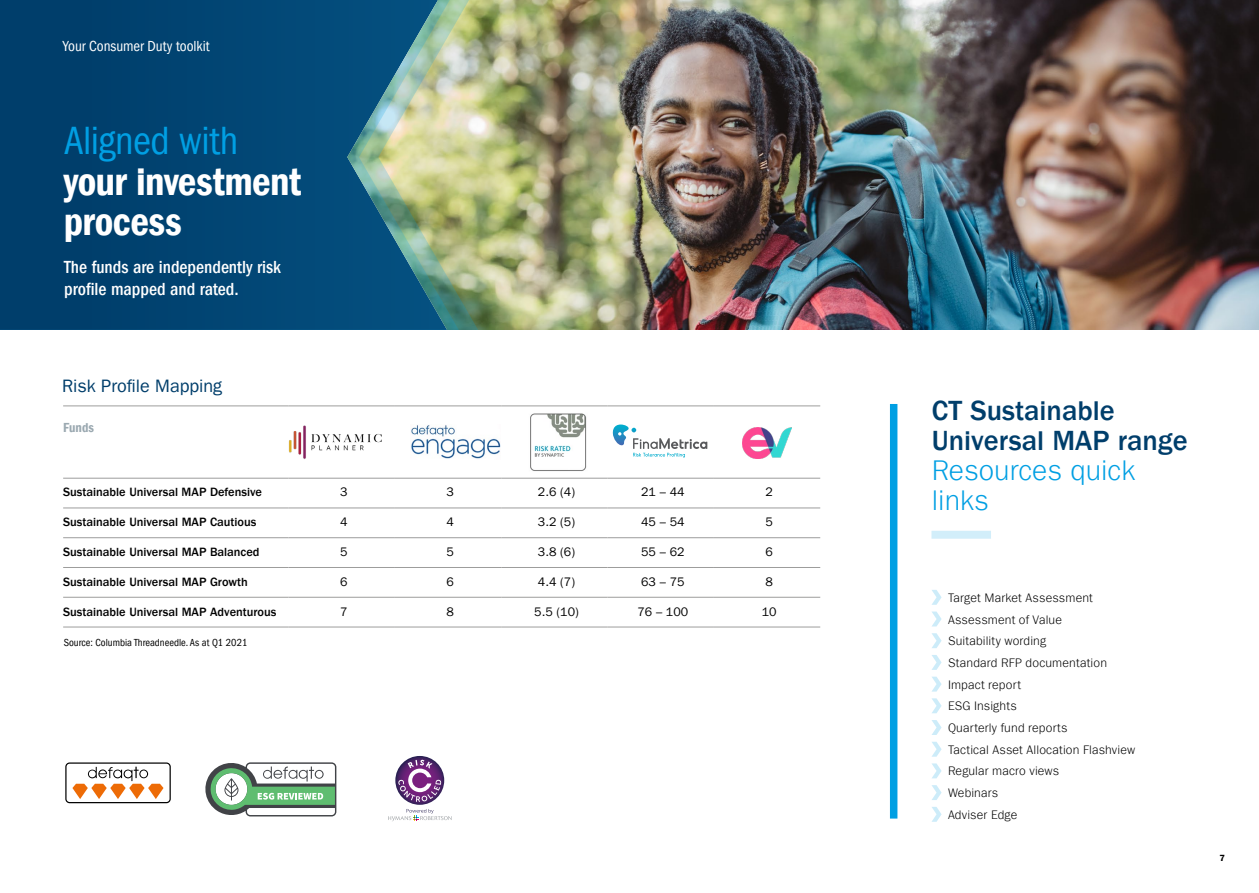
<style>
.page{position:relative;width:1259px;height:893px;background:#fff}
.page>*{position:absolute;margin:0;border:0;box-sizing:border-box;transform-origin:0 0}
.t1{font:40.5px/40.5px "ITC Frank Gofor Ameriprise Dm Cn";letter-spacing:-.015em;color:#fff}
.t2{font:condensed 40.5px "ITC Frank Gofor Ameriprise";letter-spacing:-.015em;color:#009fe3}
.t3{font:500 28.5px/30px "ITC Frank Gofor Ameriprise";color:#003e6b}
.t4{font:300 28.5px/30px "ITC Frank Gofor Ameriprise";color:#009fe3}
.t5{font:500 condensed 18px/22.5px "ITC Frank Gofor Ameriprise";color:#fff}
.t6{font:18px "ITC Frank Gofor Ameriprise";color:#003e6b}
.t7{font:condensed 15px "ITC Frank Gofor Ameriprise";letter-spacing:-.005em;color:#fff}
.t8{font:13.5px "ITC Frank Gofor Ameriprise Dm Cn";color:#9ba9b1}
.t9{font:300 12.3px/21.8px "ITC Frank Gofor Ameriprise";letter-spacing:.01em;color:#000}
.t10{font:500 12.3px "ITC Frank Gofor Ameriprise";color:#000}
.t11{font:12.3px "ITC Frank Gofor Ameriprise";color:#000}
.t12{font:condensed 10.5px "ITC Frank Gofor Ameriprise";color:#000}
.t13{font:9px "ITC Frank Gofor Ameriprise Dm";color:#000}
</style>
<div class="page">
<svg style="left:0;top:0;width:347px;height:330px;background:#014371"></svg>
<img style="left:484px;top:0;width:775px;height:330px">
<img style="left:347px;top:0;width:137px;height:330px">
<div style="left:890px;top:404px;width:7px;height:415px;background:#009fe3"></div>
<hr style="left:63px;top:406px;width:225px;height:1px;background:#9d9d9c">
<hr style="left:288px;top:406px;width:107px;height:1px;background:#9d9d9c">
<hr style="left:395px;top:406px;width:106px;height:1px;background:#9d9d9c">
<hr style="left:501px;top:406px;width:106px;height:1px;background:#9d9d9c">
<hr style="left:607px;top:406px;width:107px;height:1px;background:#9d9d9c">
<hr style="left:714px;top:406px;width:106px;height:1px;background:#9d9d9c">
<hr style="left:63px;top:478px;width:225px;height:1px;background:#9d9d9c">
<hr style="left:288px;top:478px;width:107px;height:1px;background:#9d9d9c">
<hr style="left:395px;top:478px;width:106px;height:1px;background:#9d9d9c">
<hr style="left:501px;top:478px;width:106px;height:1px;background:#9d9d9c">
<hr style="left:607px;top:478px;width:107px;height:1px;background:#9d9d9c">
<hr style="left:714px;top:478px;width:106px;height:1px;background:#9d9d9c">
<hr style="left:63px;top:508px;width:225px;height:1px;background:#9d9d9c">
<hr style="left:288px;top:508px;width:107px;height:1px;background:#9d9d9c">
<hr style="left:395px;top:508px;width:106px;height:1px;background:#9d9d9c">
<hr style="left:501px;top:508px;width:106px;height:1px;background:#9d9d9c">
<hr style="left:607px;top:508px;width:107px;height:1px;background:#9d9d9c">
<hr style="left:714px;top:508px;width:106px;height:1px;background:#9d9d9c">
<hr style="left:63px;top:537px;width:225px;height:1px;background:#9d9d9c">
<hr style="left:288px;top:537px;width:107px;height:1px;background:#9d9d9c">
<hr style="left:395px;top:537px;width:106px;height:1px;background:#9d9d9c">
<hr style="left:501px;top:537px;width:106px;height:1px;background:#9d9d9c">
<hr style="left:607px;top:537px;width:107px;height:1px;background:#9d9d9c">
<hr style="left:714px;top:537px;width:106px;height:1px;background:#9d9d9c">
<hr style="left:63px;top:567px;width:225px;height:1px;background:#9d9d9c">
<hr style="left:288px;top:567px;width:107px;height:1px;background:#9d9d9c">
<hr style="left:395px;top:567px;width:106px;height:1px;background:#9d9d9c">
<hr style="left:501px;top:567px;width:106px;height:1px;background:#9d9d9c">
<hr style="left:607px;top:567px;width:107px;height:1px;background:#9d9d9c">
<hr style="left:714px;top:567px;width:106px;height:1px;background:#9d9d9c">
<hr style="left:63px;top:597px;width:225px;height:1px;background:#9d9d9c">
<hr style="left:288px;top:597px;width:107px;height:1px;background:#9d9d9c">
<hr style="left:395px;top:597px;width:106px;height:1px;background:#9d9d9c">
<hr style="left:501px;top:597px;width:106px;height:1px;background:#9d9d9c">
<hr style="left:607px;top:597px;width:107px;height:1px;background:#9d9d9c">
<hr style="left:714px;top:597px;width:106px;height:1px;background:#9d9d9c">
<hr style="left:63px;top:627px;width:225px;height:1px;background:#9d9d9c">
<hr style="left:288px;top:627px;width:107px;height:1px;background:#9d9d9c">
<hr style="left:395px;top:627px;width:106px;height:1px;background:#9d9d9c">
<hr style="left:501px;top:627px;width:106px;height:1px;background:#9d9d9c">
<hr style="left:607px;top:627px;width:107px;height:1px;background:#9d9d9c">
<hr style="left:714px;top:627px;width:106px;height:1px;background:#9d9d9c">
<img style="left:411px;top:425px;width:89px;height:34px">
<img style="left:742px;top:427px;width:50px;height:32px">
<img style="left:530px;top:413px;width:57px;height:58px">
<img style="left:288px;top:425px;width:94px;height:34px">
<svg style="left:613px;top:424px;width:94px;height:34px"></svg>
<div style="left:931px;top:531px;width:60px;height:8px;background:#d2eefa"></div>
<svg style="left:205px;top:762px;width:131px;height:54px"></svg>
<svg style="left:65px;top:762px;width:106px;height:41px"></svg>
<svg style="left:395px;top:756px;width:49px;height:49px"></svg>
<svg style="left:388px;top:809px;width:63px;height:12px"></svg>
<svg style="left:398px;top:760px;width:43px;height:42px"></svg>
<svg style="left:932px;top:590px;width:10px;height:15px"></svg>
<svg style="left:932px;top:611px;width:10px;height:15px"></svg>
<svg style="left:932px;top:633px;width:10px;height:15px"></svg>
<svg style="left:932px;top:655px;width:10px;height:15px"></svg>
<svg style="left:932px;top:677px;width:10px;height:15px"></svg>
<svg style="left:932px;top:698px;width:10px;height:15px"></svg>
<svg style="left:932px;top:720px;width:10px;height:15px"></svg>
<svg style="left:932px;top:742px;width:10px;height:15px"></svg>
<svg style="left:932px;top:763px;width:10px;height:15px"></svg>
<svg style="left:932px;top:785px;width:10px;height:15px"></svg>
<svg style="left:932px;top:807px;width:10px;height:15px"></svg>
<p class="t7" style="left:63px;top:37px;width:148px">Your Consumer Duty toolkit</p>
<h1 class="t2" style="left:64px;top:118px;width:176px">Aligned with</h1>
<h1 class="t1" style="left:64px;top:161px;width:239px">your investment process</h1>
<h3 class="t5" style="left:64px;top:256px;width:218px">The funds are independently risk profile mapped and rated.</h3>
<h3 class="t6" style="left:62px;top:375px;width:162px">Risk Profile Mapping</h3>
<p class="t8" style="left:63px;top:420px;width:32px">Funds</p>
<p class="t10" style="left:63px;top:485px;width:200px">Sustainable Universal MAP Defensive</p>
<p class="t11" style="left:340px;top:485px;width:9px">3</p>
<p class="t11" style="left:446px;top:485px;width:9px">3</p>
<p class="t11" style="left:538px;top:485px;width:39px">2.6 (4)</p>
<p class="t11" style="left:641px;top:485px;width:45px">21 – 44</p>
<p class="t11" style="left:765px;top:485px;width:9px">2</p>
<p class="t10" style="left:63px;top:515px;width:195px">Sustainable Universal MAP Cautious</p>
<p class="t11" style="left:340px;top:515px;width:9px">4</p>
<p class="t11" style="left:446px;top:515px;width:9px">4</p>
<p class="t11" style="left:538px;top:515px;width:39px">3.2 (5)</p>
<p class="t11" style="left:641px;top:515px;width:45px">45 – 54</p>
<p class="t11" style="left:765px;top:515px;width:9px">5</p>
<p class="t10" style="left:63px;top:545px;width:198px">Sustainable Universal MAP Balanced</p>
<p class="t11" style="left:340px;top:545px;width:9px">5</p>
<p class="t11" style="left:446px;top:545px;width:9px">5</p>
<p class="t11" style="left:538px;top:545px;width:39px">3.8 (6)</p>
<p class="t11" style="left:641px;top:545px;width:45px">55 – 62</p>
<p class="t11" style="left:765px;top:545px;width:9px">6</p>
<p class="t10" style="left:63px;top:575px;width:186px">Sustainable Universal MAP Growth</p>
<p class="t11" style="left:340px;top:574px;width:9px">6</p>
<p class="t11" style="left:446px;top:574px;width:9px">6</p>
<p class="t11" style="left:538px;top:574px;width:39px">4.4 (7)</p>
<p class="t11" style="left:641px;top:574px;width:45px">63 – 75</p>
<p class="t11" style="left:765px;top:574px;width:9px">8</p>
<p class="t10" style="left:63px;top:605px;width:215px">Sustainable Universal MAP Adventurous</p>
<p class="t11" style="left:340px;top:604px;width:9px">7</p>
<p class="t11" style="left:446px;top:604px;width:9px">8</p>
<p class="t11" style="left:534px;top:604px;width:46px">5.5 (10)</p>
<p class="t11" style="left:637px;top:604px;width:52px">76 – 100</p>
<p class="t11" style="left:762px;top:604px;width:16px">10</p>
<p class="t12" style="left:64px;top:636px;width:185px">Source: Columbia Threadneedle. As at Q1 2021</p>
<h2 class="t3" style="left:932px;top:396px;width:257px">CT Sustainable<br>Universal MAP range</h2>
<h2 class="t4" style="left:932px;top:456px;width:205px">Resources quick links</h2>
<p class="t9" style="left:948px;top:587px;width:189px">Target Market Assessment<br>Assessment of Value<br>Suitability wording<br>Standard RFP documentation<br>Impact report<br>ESG Insights<br>Quarterly fund reports<br>Tactical Asset Allocation Flashview<br>Regular macro views<br>Webinars<br>Adviser Edge</p>
<p class="t13" style="left:1219px;top:852px;width:7px">7</p>
</div>
